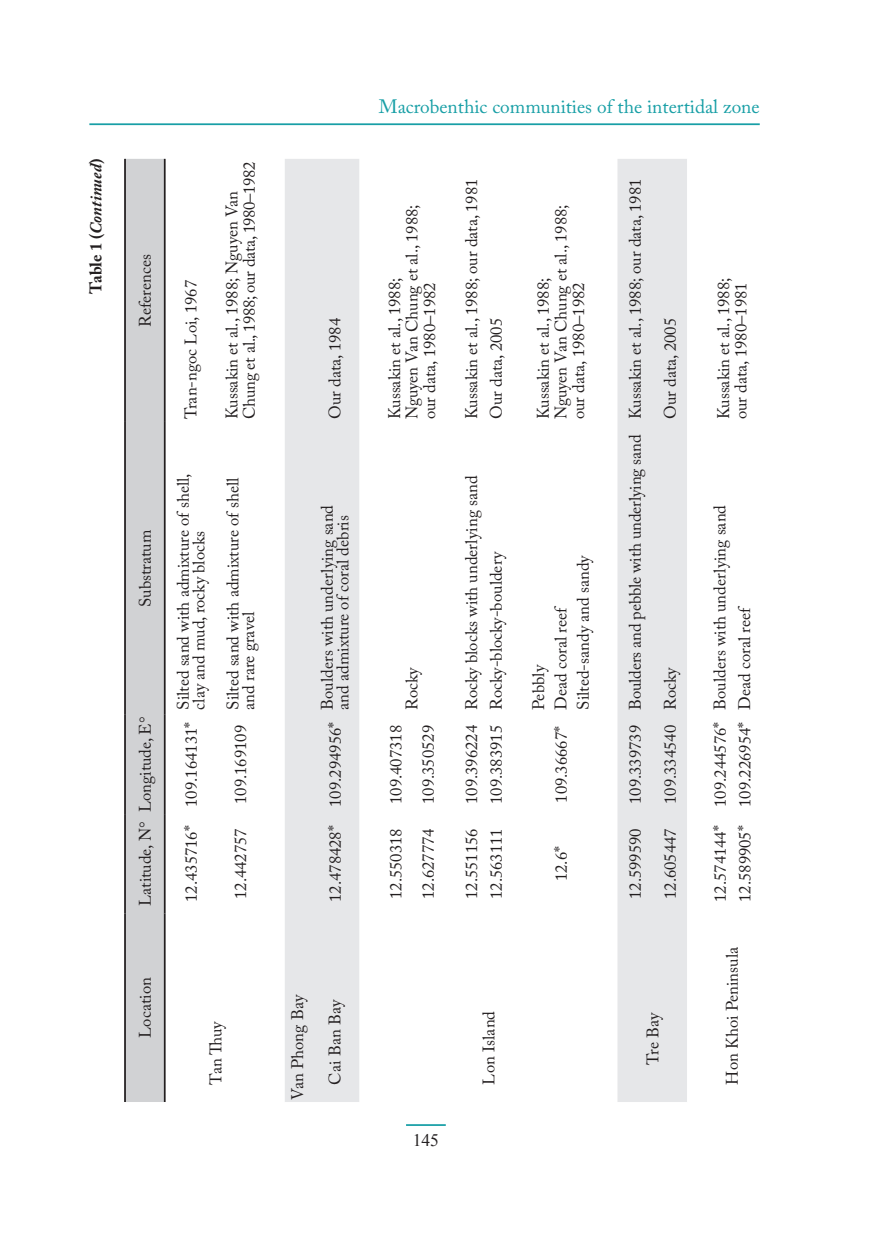
<style>
.page{position:relative;width:869px;height:1241px;background:#fff}
.page>*{position:absolute;margin:0;border:0;box-sizing:border-box;transform-origin:0 0}
.t1{font:19.25px "Adobe Caslon Pro";color:#189fa6}
.t2{font:17.5px "Times New Roman";color:#231f20}
.t3{font:16.62px/17.5px "Adobe Caslon Pro";color:#231f20}
.t4{font:italic 700 16.62px "Adobe Caslon Pro";color:#231f20}
.s1{font-style:normal}
.s2{font-size:17.5px}
</style>
<div class="page">
<hr style="left:406px;top:1123px;width:39px;height:2px;background:#189fa6">
<hr style="left:89px;top:123px;width:670px;height:2px;background:#189fa6">
<svg style="left:285px;top:159px;width:401px;height:942px"></svg>
<hr style="left:124px;top:913px;width:2px;height:188px;background:#231f20">
<hr style="left:124px;top:814px;width:2px;height:99px;background:#231f20">
<hr style="left:124px;top:714px;width:2px;height:100px;background:#231f20">
<hr style="left:124px;top:422px;width:2px;height:292px;background:#231f20">
<hr style="left:124px;top:159px;width:2px;height:263px;background:#231f20">
<svg style="left:125px;top:159px;width:40px;height:942px"></svg>
<p class="t4" style="left:86px;top:294px;width:136px;rotate:-90deg"><span class="s1">Table 1 (</span>Continued<span class="s1">)</span></p>
<p class="t3" style="left:136px;top:326px;width:74px;rotate:-90deg">References</p>
<p class="t3" style="left:182px;top:419px;width:141px;rotate:-90deg">Tran-ngoc Loi, 1967</p>
<p class="t3" style="left:223px;top:419px;width:259px;rotate:-90deg">Kussakin et al., 1988; Nguyen Van<br>Chung et al., 1988; our data, 1980–1982</p>
<p class="t3" style="left:136px;top:607px;width:79px;rotate:-90deg">Substratum</p>
<p class="t3" style="left:136px;top:905px;width:184px;rotate:-90deg">Latitude, N Longitude, E</p>
<p class="t3" style="left:175px;top:709px;width:238px;line-height:15.8px;rotate:-90deg">Silted sand with admixture of shell, clay and mud, rocky blocks</p>
<p class="t3" style="left:182px;top:901px;width:181px;rotate:-90deg">12.435716<span class="s2">*</span> 109.164131<span class="s2">*</span></p>
<p class="t3" style="left:224px;top:709px;width:233px;line-height:15.8px;rotate:-90deg">Silted sand with admixture of shell and rare gravel</p>
<p class="t3" style="left:231px;top:803px;width:81px;rotate:-90deg">109.169109</p>
<p class="t3" style="left:231px;top:899px;width:72px;rotate:-90deg">12.442757</p>
<p class="t3" style="left:136px;top:1037px;width:62px;rotate:-90deg">Location</p>
<p class="t3" style="left:207px;top:1084px;width:65px;rotate:-90deg">Tan Thuy</p>
<p class="t3" style="left:326px;top:419px;width:103px;rotate:-90deg">Our data, 1984</p>
<p class="t3" style="left:319px;top:709px;width:206px;line-height:15.8px;rotate:-90deg">Boulders with underlying sand and admixture of coral debris</p>
<p class="t3" style="left:326px;top:901px;width:181px;rotate:-90deg">12.478428<span class="s2">*</span> 109.294956<span class="s2">*</span></p>
<p class="t3" style="left:289px;top:1099px;width:106px;rotate:-90deg">Van Phong Bay</p>
<p class="t3" style="left:326px;top:1084px;width:87px;rotate:-90deg">Cai Ban Bay</p>
<p class="t1" style="left:378px;top:95px;width:382px">Macrobenthic communities of the intertidal zone</p>
<p class="t3" style="left:385px;top:419px;width:216px;rotate:-90deg">Kussakin et al., 1988;<br>Nguyen Van Chung et al., 1988; our data, 1980–1982</p>
<p class="t3" style="left:403px;top:709px;width:44px;rotate:-90deg">Rocky</p>
<p class="t3" style="left:387px;top:803px;width:81px;rotate:-90deg">109.407318</p>
<p class="t3" style="left:387px;top:899px;width:72px;rotate:-90deg">12.550318</p>
<p class="t3" style="left:419px;top:803px;width:81px;rotate:-90deg">109.350529</p>
<p class="t3" style="left:419px;top:899px;width:72px;rotate:-90deg">12.627774</p>
<p class="t3" style="left:462px;top:419px;width:242px;rotate:-90deg">Kussakin et al., 1988; our data, 1981</p>
<p class="t3" style="left:487px;top:419px;width:103px;rotate:-90deg">Our data, 2005</p>
<p class="t3" style="left:462px;top:803px;width:330px;rotate:-90deg">109.396224 Rocky blocks with underlying sand</p>
<p class="t3" style="left:487px;top:803px;width:254px;rotate:-90deg">109.383915 Rocky-blocky-bouldery</p>
<p class="t3" style="left:462px;top:899px;width:72px;rotate:-90deg">12.551156</p>
<p class="t3" style="left:487px;top:899px;width:72px;rotate:-90deg">12.563111</p>
<p class="t3" style="left:534px;top:419px;width:216px;rotate:-90deg">Kussakin et al., 1988;<br>Nguyen Van Chung et al., 1988; our data, 1980–1982</p>
<p class="t3" style="left:549px;top:709px;width:156px;line-height:22.4px;rotate:-90deg">Dead coral reef<br>Silted-sandy and sandy</p>
<p class="t3" style="left:529px;top:709px;width:47px;rotate:-90deg">Pebbly</p>
<p class="t3" style="left:552px;top:802px;width:78px;rotate:-90deg">109.36667<span class="s2">*</span></p>
<p class="t3" style="left:552px;top:881px;width:36px;rotate:-90deg">12.6<span class="s2">*</span></p>
<p class="t3" style="left:626px;top:803px;width:626px;rotate:-90deg">109.339739 Boulders and pebble with underlying sand Kussakin et al., 1988; our data, 1981</p>
<p class="t3" style="left:626px;top:899px;width:72px;rotate:-90deg">12.599590</p>
<p class="t3" style="left:661px;top:419px;width:103px;rotate:-90deg">Our data, 2005</p>
<p class="t3" style="left:661px;top:803px;width:138px;rotate:-90deg">109.334540 Rocky</p>
<p class="t3" style="left:661px;top:899px;width:72px;rotate:-90deg">12.605447</p>
<p class="t3" style="left:714px;top:419px;width:143px;rotate:-90deg">Kussakin et al., 1988; our data, 1980–1981</p>
<p class="t3" style="left:710px;top:901px;width:398px;rotate:-90deg">12.574144<span class="s2">*</span> 109.244576<span class="s2">*</span> Boulders with underlying sand</p>
<p class="t3" style="left:735px;top:901px;width:297px;rotate:-90deg">12.589905<span class="s2">*</span> 109.226954<span class="s2">*</span> Dead coral reef</p>
<p class="t3" style="left:480px;top:1084px;width:75px;rotate:-90deg">Lon Island</p>
<p class="t3" style="left:643px;top:1064px;width:54px;rotate:-90deg">Tre Bay</p>
<p class="t3" style="left:723px;top:1084px;width:139px;rotate:-90deg">Hon Khoi Peninsula</p>
<p class="t2" style="left:412px;top:1127px;width:28px">145</p>
</div>
